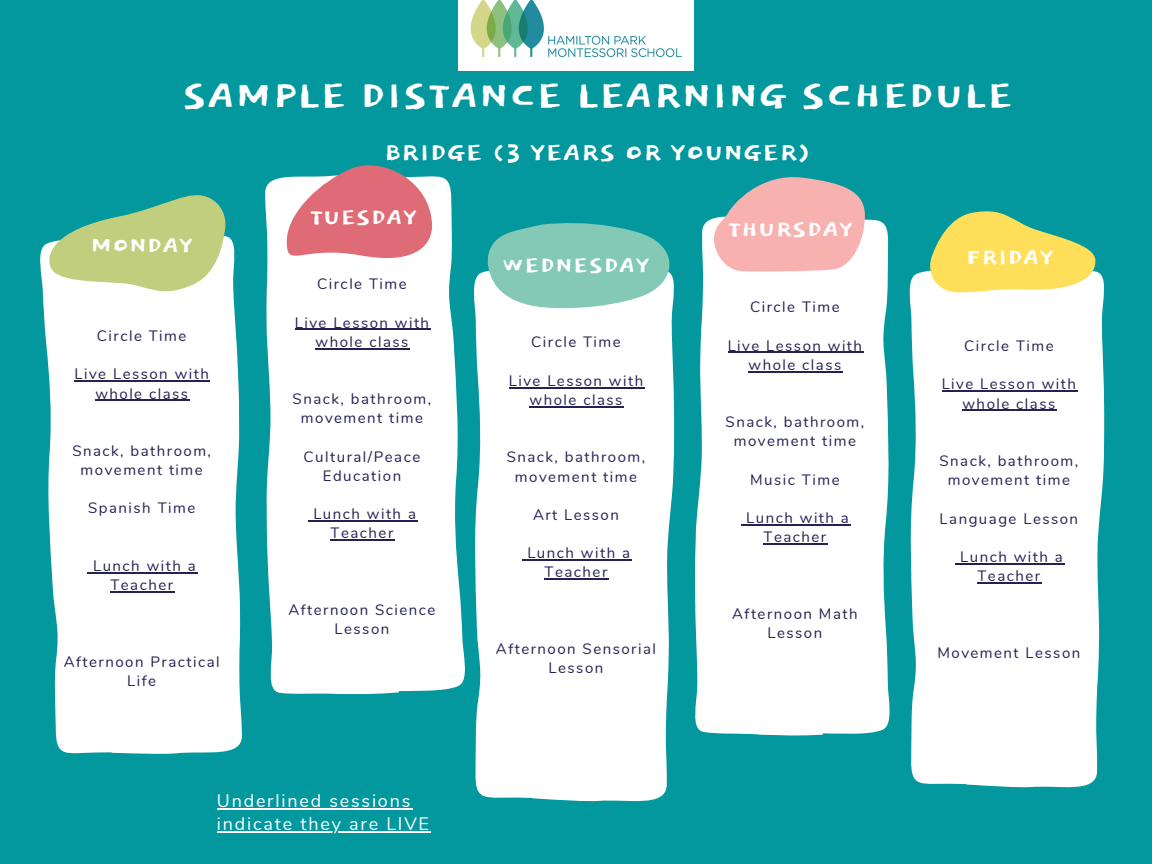
<style>
.page{position:relative;width:1152px;height:864px;background:#03989e}
.page>*{position:absolute;margin:0;border:0;box-sizing:border-box;transform-origin:0 0}
.t1{font:48.3px "Dokdo";color:#fff}
.t2{font:31.5px "Dokdo";color:#fff}
.t3{font:28.5px "Dokdo";color:#fff}
.t4{font:18px/23.4px "Nunito";letter-spacing:.1em;color:#fff}
.t5{font:15px/19.2px "Nunito";letter-spacing:.1em;color:#232253;text-align:center}
</style>
<div class="page">
<div style="left:910px;top:349px;width:56px;height:436px;background:#fff"></div>
<div style="left:966px;top:349px;width:139px;height:439px;background:#fff"></div>
<svg style="left:47px;top:357px;width:59px;height:397px;background:#e6f4f5"></svg>
<div style="left:106px;top:357px;width:136px;height:397px;background:#fff"></div>
<svg style="left:474px;top:272px;width:58px;height:526px;background:#eff8f9"></svg>
<div style="left:532px;top:273px;width:143px;height:529px;background:#fff"></div>
<svg style="left:399px;top:176px;width:66px;height:516px;fill:#fff"></svg>
<div style="left:265px;top:177px;width:134px;height:517px;background:#fff"></div>
<svg style="left:833px;top:221px;width:57px;height:513px;background:#ebf6f7"></svg>
<div style="left:695px;top:313px;width:138px;height:423px;background:#fff"></div>
<svg style="left:287px;top:165px;width:146px;height:105px;background:#d6939c"></svg>
<svg style="left:482px;top:223px;width:188px;height:85px;background:#82c9bb"></svg>
<svg style="left:702px;top:177px;width:179px;height:136px;background:#dacdcc"></svg>
<svg style="left:40px;top:195px;width:198px;height:162px"></svg>
<img style="left:458px;top:0;width:235px;height:71px">
<svg style="left:910px;top:211px;width:194px;height:138px"></svg>
<hr style="left:75px;top:381px;width:135px;height:1px;background:#232253">
<hr style="left:95px;top:400px;width:95px;height:1px;background:#232253">
<hr style="left:93px;top:572px;width:104px;height:1px;background:#232253">
<hr style="left:110px;top:591px;width:65px;height:2px;background:#232253">
<hr style="left:217px;top:808px;width:195px;height:2px;background:#fff">
<hr style="left:217px;top:832px;width:214px;height:1px;background:#fff">
<hr style="left:295px;top:329px;width:136px;height:1px;background:#232253">
<hr style="left:316px;top:348px;width:94px;height:1px;background:#232253">
<hr style="left:313px;top:520px;width:104px;height:2px;background:#232253">
<hr style="left:331px;top:540px;width:64px;height:1px;background:#232253">
<hr style="left:509px;top:387px;width:136px;height:1px;background:#232253">
<hr style="left:530px;top:406px;width:94px;height:1px;background:#232253">
<hr style="left:527px;top:559px;width:104px;height:2px;background:#232253">
<hr style="left:545px;top:579px;width:64px;height:1px;background:#232253">
<hr style="left:728px;top:352px;width:136px;height:1px;background:#232253">
<hr style="left:749px;top:371px;width:94px;height:1px;background:#232253">
<hr style="left:746px;top:524px;width:104px;height:1px;background:#232253">
<hr style="left:764px;top:543px;width:64px;height:2px;background:#232253">
<hr style="left:942px;top:391px;width:136px;height:1px;background:#232253">
<hr style="left:963px;top:410px;width:94px;height:1px;background:#232253">
<hr style="left:960px;top:563px;width:104px;height:1px;background:#232253">
<hr style="left:978px;top:582px;width:64px;height:1px;background:#232253">
<h1 class="t1" style="left:182px;top:74px;width:833px">SAMPLE DISTANCE LEARNING SCHEDULE</h1>
<h2 class="t2" style="left:384px;top:138px;width:429px">BRIDGE (3 YEARS OR YOUNGER)</h2>
<h3 class="t3" style="left:90px;top:232px;width:104px">MONDAY</h3>
<p class="t5" style="left:97px;top:326px;width:91px">Circle Time</p>
<p class="t5" style="left:75px;top:365px;width:136px">Live Lesson with whole class</p>
<p class="t5" style="left:72px;top:441px;width:140px">Snack, bathroom, movement time</p>
<p class="t5" style="left:88px;top:499px;width:109px">Spanish Time</p>
<p class="t5" style="left:93px;top:556px;width:104px">Lunch with a<br>Teacher</p>
<p class="t5" style="left:64px;top:652px;width:157px">Afternoon Practical<br>Life</p>
<h3 class="t3" style="left:310px;top:204px;width:109px">TUESDAY</h3>
<p class="t5" style="left:317px;top:275px;width:91px">Circle Time</p>
<p class="t5" style="left:295px;top:313px;width:136px">Live Lesson with whole class</p>
<p class="t5" style="left:293px;top:390px;width:140px">Snack, bathroom, movement time</p>
<p class="t5" style="left:304px;top:447px;width:118px">Cultural/Peace<br>Education</p>
<p class="t5" style="left:313px;top:505px;width:104px">Lunch with a<br>Teacher</p>
<p class="t5" style="left:288px;top:600px;width:149px">Afternoon Science<br>Lesson</p>
<p class="t4" style="left:217px;top:789px;width:214px">Underlined sessions indicate they are LIVE</p>
<h3 class="t3" style="left:502px;top:253px;width:149px">WEDNESDAY</h3>
<p class="t5" style="left:531px;top:333px;width:91px">Circle Time</p>
<p class="t5" style="left:509px;top:371px;width:136px">Live Lesson with whole class</p>
<p class="t5" style="left:507px;top:448px;width:140px">Snack, bathroom, movement time</p>
<p class="t5" style="left:533px;top:505px;width:87px">Art Lesson</p>
<p class="t5" style="left:527px;top:544px;width:104px">Lunch with a<br>Teacher</p>
<p class="t5" style="left:496px;top:639px;width:162px">Afternoon Sensorial<br>Lesson</p>
<h3 class="t3" style="left:728px;top:216px;width:127px">THURSDAY</h3>
<p class="t5" style="left:750px;top:298px;width:91px">Circle Time</p>
<p class="t5" style="left:728px;top:336px;width:136px">Live Lesson with whole class</p>
<p class="t5" style="left:726px;top:413px;width:140px">Snack, bathroom, movement time</p>
<p class="t5" style="left:750px;top:470px;width:91px">Music Time</p>
<p class="t5" style="left:746px;top:509px;width:104px">Lunch with a<br>Teacher</p>
<p class="t5" style="left:732px;top:604px;width:127px">Afternoon Math<br>Lesson</p>
<h3 class="t3" style="left:966px;top:244px;width:89px">FRIDAY</h3>
<p class="t5" style="left:964px;top:337px;width:91px">Circle Time</p>
<p class="t5" style="left:942px;top:375px;width:136px">Live Lesson with whole class</p>
<p class="t5" style="left:940px;top:452px;width:140px">Snack, bathroom, movement time</p>
<p class="t5" style="left:940px;top:509px;width:140px">Language Lesson</p>
<p class="t5" style="left:960px;top:547px;width:104px">Lunch with a<br>Teacher</p>
<p class="t5" style="left:937px;top:643px;width:144px">Movement Lesson</p>
</div>
